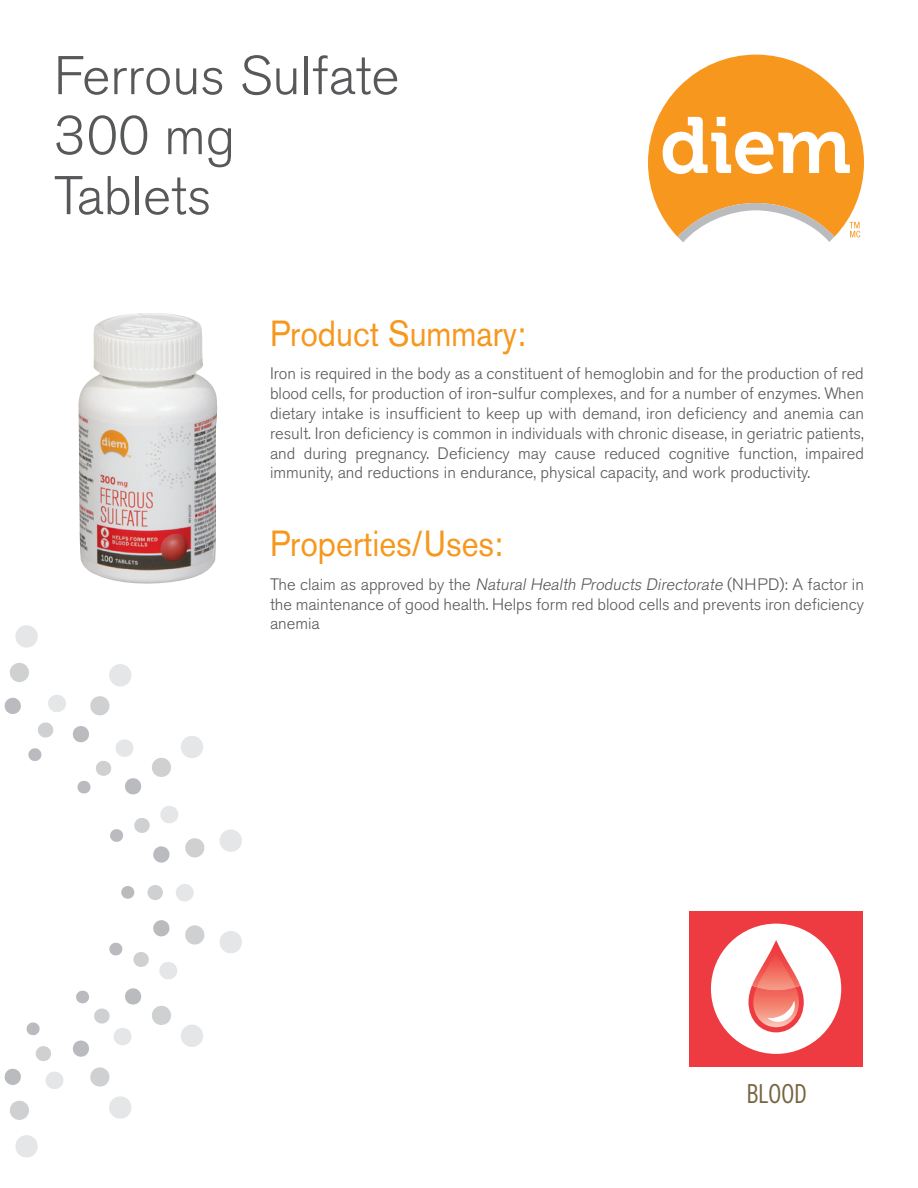
<style>
.page{position:relative;width:918px;height:1188px;background:#fff}
.page>*{position:absolute;margin:0;border:0;box-sizing:border-box;transform-origin:0 0}
._1_-_Titre_Principal{font:300 54px/60px "Akzidenz Grotesk BE";color:#57585a}
._2_-_Titre_Rubrique{font:36px "Akzidenz Grotesk BE";color:#f7971d;scale:.9 1}
.t1{font:300 condensed 27px "Interstate";letter-spacing:-.025em;color:#766340}
._3_et_4_-_Texte_cont{font:300 16.5px/19.8px "Akzidenz Grotesk BE";color:#57585a;text-align:justify}
.s1{font-style:italic}
</style>
<div class="page">
<svg style="left:4px;top:1068px;width:17px;height:17px"></svg>
<svg style="left:153px;top:846px;width:17px;height:17px"></svg>
<svg style="left:4px;top:697px;width:17px;height:17px"></svg>
<svg style="left:153px;top:920px;width:17px;height:17px"></svg>
<svg style="left:10px;top:1100px;width:19px;height:20px"></svg>
<svg style="left:90px;top:696px;width:20px;height:20px"></svg>
<svg style="left:185px;top:838px;width:20px;height:20px"></svg>
<svg style="left:152px;top:1005px;width:19px;height:20px"></svg>
<svg style="left:90px;top:1067px;width:20px;height:20px"></svg>
<svg style="left:10px;top:663px;width:19px;height:19px"></svg>
<svg style="left:152px;top:757px;width:19px;height:20px"></svg>
<svg style="left:185px;top:925px;width:20px;height:20px"></svg>
<svg style="left:15px;top:1135px;width:23px;height:23px"></svg>
<svg style="left:109px;top:664px;width:23px;height:23px"></svg>
<svg style="left:220px;top:829px;width:22px;height:23px"></svg>
<svg style="left:181px;top:1025px;width:22px;height:22px"></svg>
<svg style="left:109px;top:1096px;width:23px;height:23px"></svg>
<svg style="left:15px;top:625px;width:23px;height:23px"></svg>
<svg style="left:181px;top:736px;width:22px;height:22px"></svg>
<svg style="left:220px;top:931px;width:22px;height:22px"></svg>
<div style="left:121px;top:886px;width:13px;height:13px;background:#babbbe;border-radius:50%"></div>
<svg style="left:26px;top:1022px;width:14px;height:14px"></svg>
<svg style="left:28px;top:748px;width:14px;height:13px"></svg>
<svg style="left:110px;top:829px;width:13px;height:13px"></svg>
<svg style="left:109px;top:942px;width:14px;height:14px"></svg>
<div style="left:147px;top:885px;width:16px;height:15px;background:#cfd0d2;border-radius:50%"></div>
<svg style="left:35px;top:1046px;width:16px;height:15px"></svg>
<svg style="left:38px;top:722px;width:16px;height:16px"></svg>
<svg style="left:134px;top:818px;width:16px;height:15px"></svg>
<svg style="left:133px;top:952px;width:16px;height:15px"></svg>
<svg style="left:72px;top:726px;width:70px;height:69px"></svg>
<div style="left:176px;top:884px;width:18px;height:18px;background:#e5e6e8;border-radius:50%"></div>
<svg style="left:72px;top:988px;width:70px;height:69px"></svg>
<svg style="left:46px;top:1072px;width:18px;height:17px"></svg>
<svg style="left:48px;top:695px;width:18px;height:17px"></svg>
<svg style="left:160px;top:806px;width:18px;height:17px"></svg>
<svg style="left:159px;top:962px;width:18px;height:17px"></svg>
<svg style="left:648px;top:55px;width:216px;height:187px"></svg>
<div style="left:689px;top:911px;width:174px;height:156px;background:#ee3a41"></div>
<div style="left:711px;top:923px;width:130px;height:131px;background:#fff;border-radius:50%"></div>
<svg style="left:748px;top:940px;width:56px;height:92px"></svg>
<img style="left:79px;top:313px;width:139px;height:271px">
<p class="_1_-_Titre_Principal" style="left:54px;top:47px;width:347px">Ferrous Sulfate<br>300 mg<br>Tablets</p>
<p class="_2_-_Titre_Rubrique" style="left:270px;top:312px;width:286px">Product Summary:</p>
<p class="_3_et_4_-_Texte_cont" style="left:270px;top:364px;width:596px">Iron is required in the body as a constituent of hemoglobin and for the production of red blood cells, for production of iron-sulfur complexes, and for a number of enzymes. When dietary intake is insufficient to keep up with demand, iron deficiency and anemia can result. Iron deficiency is common in individuals with chronic disease, in geriatric patients, and during pregnancy. Deficiency may cause reduced cognitive function, impaired immunity, and reductions in endurance, physical capacity, and work productivity.</p>
<p class="_2_-_Titre_Rubrique" style="left:270px;top:522px;width:260px">Properties/Uses:</p>
<p class="_3_et_4_-_Texte_cont" style="left:270px;top:575px;width:596px">The claim as approved by the <span class="s1">Natural Health Products Directorate</span> (NHPD): A factor in the maintenance of good health. Helps form red blood cells and prevents iron deficiency anemia</p>
<h3 class="t1" style="left:746px;top:1079px;width:62px">BLOOD</h3>
</div>
